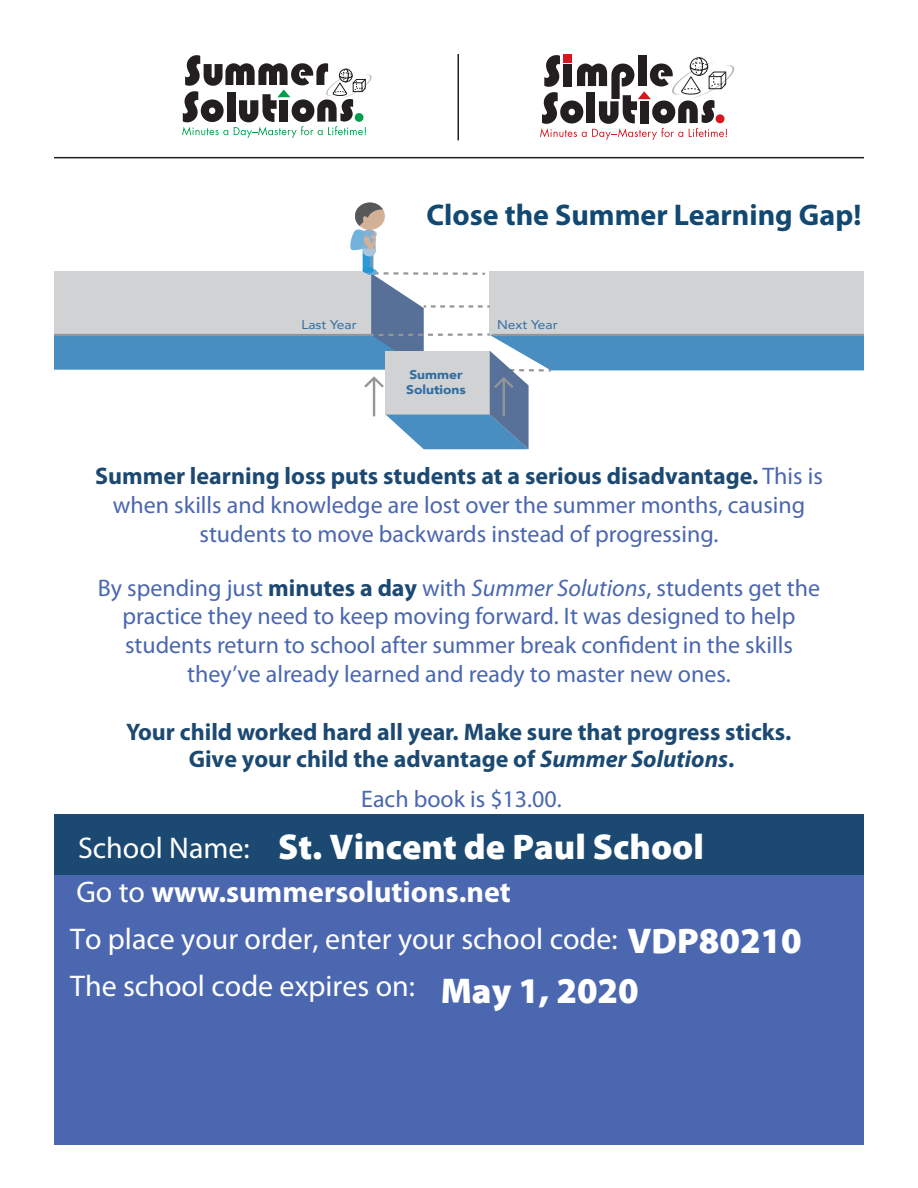
<style>
.page{position:relative;width:918px;height:1188px;background:#fff}
.page>*{position:absolute;margin:0;border:0;box-sizing:border-box;transform-origin:0 0}
.t1{font:900 36px/49.9px "Myriad Pro";color:#fff}
.t2{font:30px/46px "Myriad Pro";color:#fff}
.t3{font:700 30px "Myriad Pro";color:#114972}
.t4{font:24px/28.8px "Myriad Pro";color:#4967b0;text-align:center}
.t5{font:24px/28.8px "Myriad Pro";color:#4b66b0;text-align:center}
.t6{font:700 24px/27.8px "Myriad Pro";color:#1c4972;text-align:center}
.t7{font:12.6px "Avenir";color:#316ca0;scale:1.1 1}
.t8{font:900 12.6px/15.1px "Avenir";color:#316ca0;scale:1.1 1}
.s1{font-weight:700;color:#1c4972}
.s2{font-style:italic}
.s3{font-weight:700}
</style>
<div class="page">
<svg style="left:54px;top:272px;width:810px;height:177px"></svg>
<div style="left:366px;top:251px;width:7px;height:24px;background:#699abd;border-radius:3px"></div>
<div style="left:366px;top:269px;width:11px;height:6px;background:#61a9db;border-radius:3px"></div>
<div style="left:363px;top:249px;width:7px;height:24px;background:#2b9ad6;border-radius:3px"></div>
<div style="left:363px;top:267px;width:11px;height:6px;background:#1f98d5;border-radius:3px"></div>
<svg style="left:355px;top:202px;width:30px;height:28px"></svg>
<svg style="left:350px;top:202px;width:33px;height:54px"></svg>
<hr style="left:54px;top:334px;width:317px;height:2px;background:#939598">
<hr style="left:492px;top:334px;width:372px;height:2px;background:#939598">
<hr style="left:54px;top:157px;width:810px;height:1px;background:#231f20">
<hr style="left:458px;top:54px;width:1px;height:86px;background:#231f20">
<svg style="left:182px;top:55px;width:190px;height:83px"></svg>
<svg style="left:540px;top:54px;width:194px;height:86px"></svg>
<div style="left:54px;top:814px;width:810px;height:63px;background:#1c4972"></div>
<div style="left:54px;top:875px;width:810px;height:269px;background:#4b67b0"></div>
<p class="t3" style="left:426px;top:195px;width:436px">Close the Summer Learning Gap!</p>
<p class="t7" style="left:302px;top:314px;width:52px">Last Year</p>
<p class="t7" style="left:497px;top:314px;width:56px">Next Year</p>
<p class="t8" style="left:406px;top:367px;width:56px">Summer<br>Solutions</p>
<p class="t5" style="left:95px;top:462px;width:729px"><span class="s1">Summer learning loss puts students at a serious disadvantage.</span> This is when skills and knowledge are lost over the summer months, causing students to move backwards instead of progressing.</p>
<p class="t4" style="left:98px;top:573px;width:724px">By spending just <span class="s1">minutes a day</span> with <span class="s2">Summer Solutions</span>, students get the practice they need to keep moving forward. It was designed to help students return to school after summer break confident in the skills they’ve already learned and ready to master new ones.</p>
<p class="t6" style="left:126px;top:717px;width:667px">Your child worked hard all year. Make sure that progress sticks.<br>Give your child the advantage of <span class="s2">Summer Solutions</span>.</p>
<p class="t4" style="left:361px;top:784px;width:202px">Each book is $13.00.</p>
<p class="t2" style="left:70px;top:824px;width:549px">School Name:<br>Go to <span class="s3">www.summersolutions.net<br></span>To place your order, enter your school code:<br>The school code expires on:</p>
<h1 class="t1" style="left:278px;top:821px;width:427px">St. Vincent de Paul School</h1>
<h1 class="t1" style="left:441px;top:915px;width:363px;text-indent:187px">VDP80210<br>May 1, 2020</h1>
</div>
